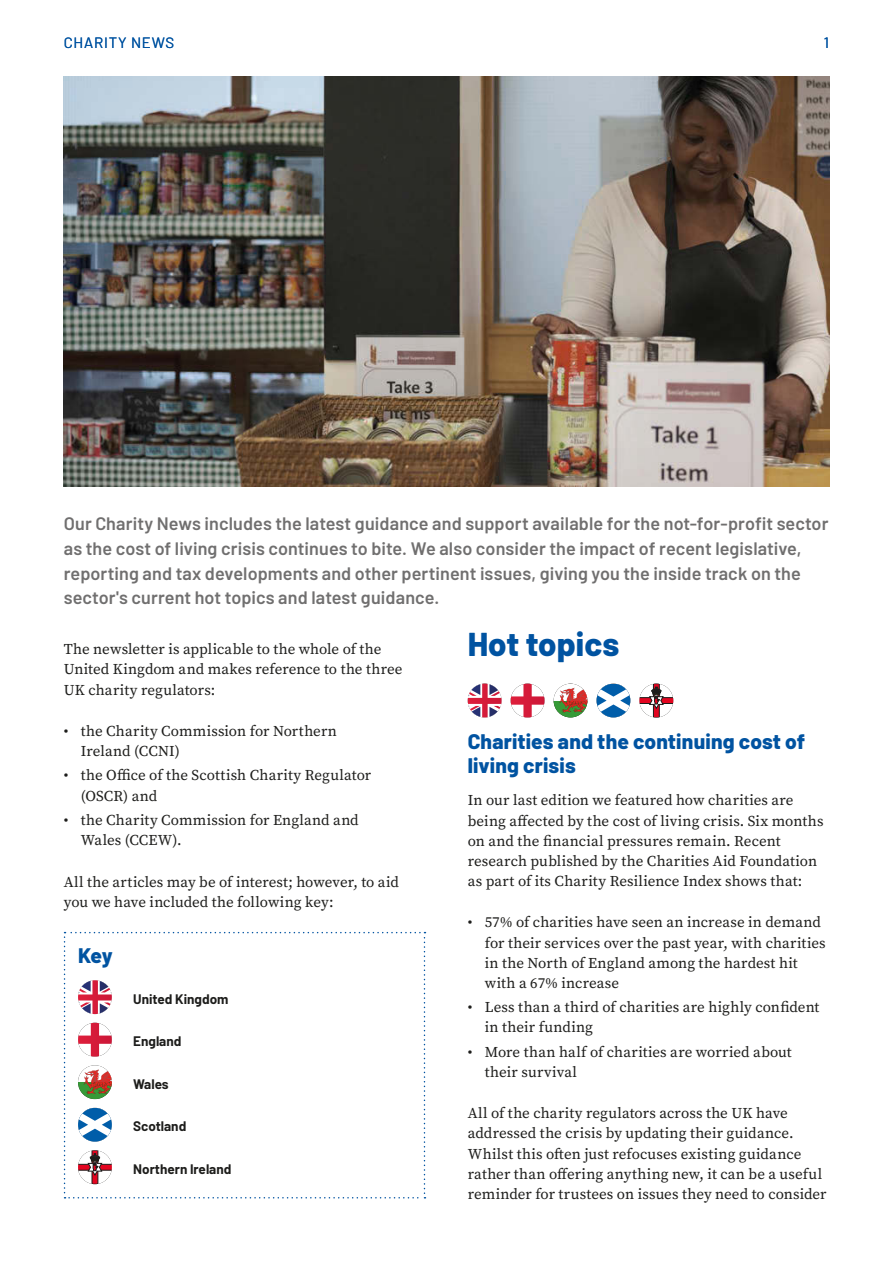
<style>
.page{position:relative;width:893px;height:1263px;background:#fff}
.page>*{position:absolute;margin:0;border:0;box-sizing:border-box;transform-origin:0 0}
.t1{font:800 33px "Barlow";letter-spacing:.005em;color:#0053a1}
.t2{font:800 21px/23.1px "Barlow";letter-spacing:.01em;color:#0053a1}
.t3{font:600 18px/24.6px "Barlow";letter-spacing:.005em;color:#706f6f}
.t4{font:15px/20.1px "Source Serif Pro";letter-spacing:.005em;color:#1d1d1b}
.t5{font:15px "Barlow";letter-spacing:.05em;color:#0053a1}
.t6{font:700 13.5px "Barlow";color:#1d1d1b}
</style>
<div class="page">
<img style="left:64px;top:77px;width:765px;height:410px">
<svg style="left:64px;top:932px;width:361px;height:266px"></svg>
<svg style="left:468px;top:684px;width:34px;height:33px"></svg>
<svg style="left:511px;top:684px;width:33px;height:33px"></svg>
<svg style="left:554px;top:701px;width:28px;height:16px"></svg>
<svg style="left:559px;top:687px;width:28px;height:26px"></svg>
<svg style="left:596px;top:684px;width:34px;height:33px"></svg>
<svg style="left:639px;top:684px;width:34px;height:33px"></svg>
<p class="t5" style="left:64px;top:32px;width:112px">CHARITY NEWS</p>
<p class="t5" style="left:824px;top:32px;width:7px">1</p>
<p class="t3" style="left:64px;top:510px;width:766px">Our Charity News includes the latest guidance and support available for the not-for-profit sector as the cost of living crisis continues to bite. We also consider the impact of recent legislative, reporting and tax developments and other pertinent issues, giving you the inside track on the sector's current hot topics and latest guidance.</p>
<p class="t4" style="left:64px;top:639px;width:340px">The newsletter is applicable to the whole of the<br>United Kingdom and makes reference to the three<br>UK charity regulators:</p>
<p class="t4" style="left:81px;top:721px;width:258px;text-indent:-17px">• the Charity Commission for Northern<br>Ireland (CCNI)</p>
<p class="t4" style="left:81px;top:765px;width:292px;text-indent:-17px">• the Office of the Scottish Charity Regulator (OSCR) and</p>
<p class="t4" style="left:81px;top:810px;width:279px;text-indent:-17px">• the Charity Commission for England and<br>Wales (CCEW).</p>
<p class="t4" style="left:64px;top:871px;width:337px">All the articles may be of interest; however, to aid you we have included the following key:</p>
<h1 class="t1" style="left:468px;top:619px;width:153px">Hot topics</h1>
<h2 class="t2" style="left:468px;top:729px;width:339px">Charities and the continuing cost of living crisis</h2>
<p class="t4" style="left:468px;top:790px;width:357px">In our last edition we featured how charities are being affected by the cost of living crisis. Six months on and the financial pressures remain. Recent research published by the Charities Aid Foundation as part of its Charity Resilience Index shows that:</p>
<p class="t4" style="left:485px;top:912px;width:342px;text-indent:-17px">• 57% of charities have seen an increase in demand for their services over the past year, with charities in the North of England among the hardest hit with a 67% increase</p>
<p class="t4" style="left:485px;top:997px;width:336px;text-indent:-17px">• Less than a third of charities are highly confident in their funding</p>
<p class="t4" style="left:485px;top:1042px;width:309px;text-indent:-17px">• More than half of charities are worried about their survival</p>
<p class="t4" style="left:468px;top:1103px;width:360px">All of the charity regulators across the UK have addressed the crisis by updating their guidance.<br>Whilst this often just refocuses existing guidance rather than offering anything new, it can be a useful reminder for trustees on issues they need to consider</p>
<h2 class="t2" style="left:78px;top:942px;width:36px">Key</h2>
<p class="t6" style="left:133px;top:989px;width:97px">United Kingdom</p>
<p class="t6" style="left:133px;top:1031px;width:50px">England</p>
<p class="t6" style="left:133px;top:1074px;width:37px">Wales</p>
<p class="t6" style="left:133px;top:1116px;width:55px">Scotland</p>
<p class="t6" style="left:133px;top:1159px;width:100px">Northern Ireland</p>
</div>
